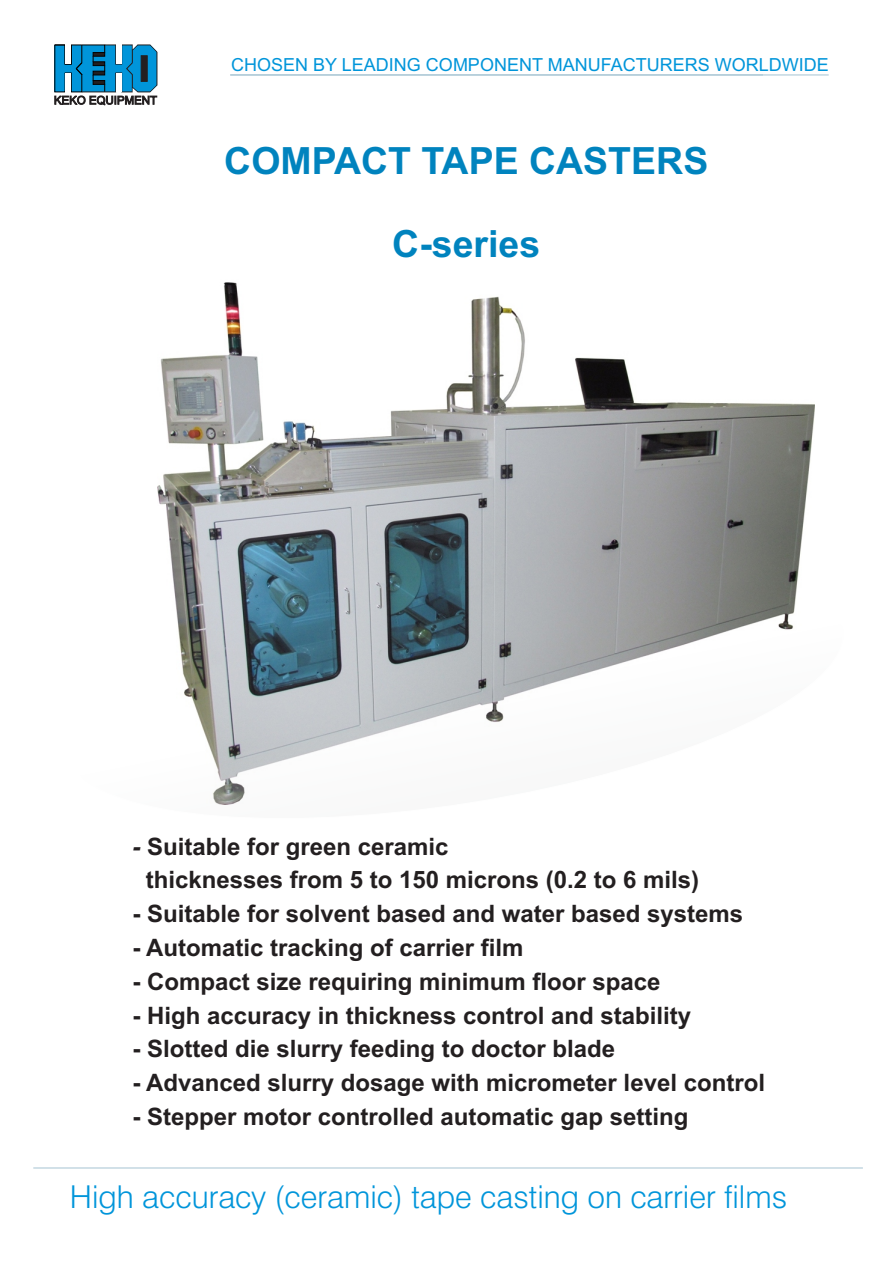
<style>
.page{position:relative;width:893px;height:1263px;background:#fff}
.page>*{position:absolute;margin:0;border:0;box-sizing:border-box;transform-origin:0 0}
.t1{font:700 37.5px "Arial";color:#0083be}
.t2{font:300 31.5px "Swiss 721 BT";color:#0095da}
.t3{font:700 24px/33.8px "Arial";color:#231f20}
.t4{font:18px "Arial";color:#0095da}
.s1{font-style:italic}
</style>
<div class="page">
<img style="left:158px;top:282px;width:656px;height:281px">
<svg style="left:54px;top:44px;width:104px;height:61px"></svg>
<hr style="left:230px;top:75px;width:599px;height:1px;background:#a5c3d2">
<svg style="left:171px;top:563px;width:629px;height:242px"></svg>
<hr style="left:33px;top:1168px;width:830px;height:1px;background:#a5c3d2">
<p class="t4" style="left:231px;top:58px;width:599px">CHOSEN BY LEADING COMPONENT MANUFACTURERS WORLDWIDE</p>
<p class="t1" style="left:224px;top:146px;width:486px">COMPACT TAPE CASTERS</p>
<p class="t1" style="left:392px;top:230px;width:149px">C-series</p>
<p class="t3" style="left:146px;top:831px;width:555px;text-indent:-13px"><span class="s1">-</span> Suitable for green ceramic<br>thicknesses from 5 to 150 microns (0.2 to 6 mils)</p>
<p class="t3" style="left:132px;top:899px;width:612px">- Suitable for solvent based and water based systems</p>
<p class="t3" style="left:132px;top:933px;width:393px">- Automatic tracking of carrier film</p>
<p class="t3" style="left:132px;top:967px;width:530px">- Compact size requiring minimum floor space</p>
<p class="t3" style="left:132px;top:1000px;width:560px">- High accuracy in thickness control and stability</p>
<p class="t3" style="left:132px;top:1034px;width:484px">- Slotted die slurry feeding to doctor blade</p>
<p class="t3" style="left:132px;top:1068px;width:634px">- Advanced slurry dosage with micrometer level control</p>
<p class="t3" style="left:132px;top:1102px;width:558px">- Stepper motor controlled automatic gap setting</p>
<p class="t2" style="left:70px;top:1184px;width:719px">High accuracy (ceramic) tape casting on carrier films</p>
</div>
